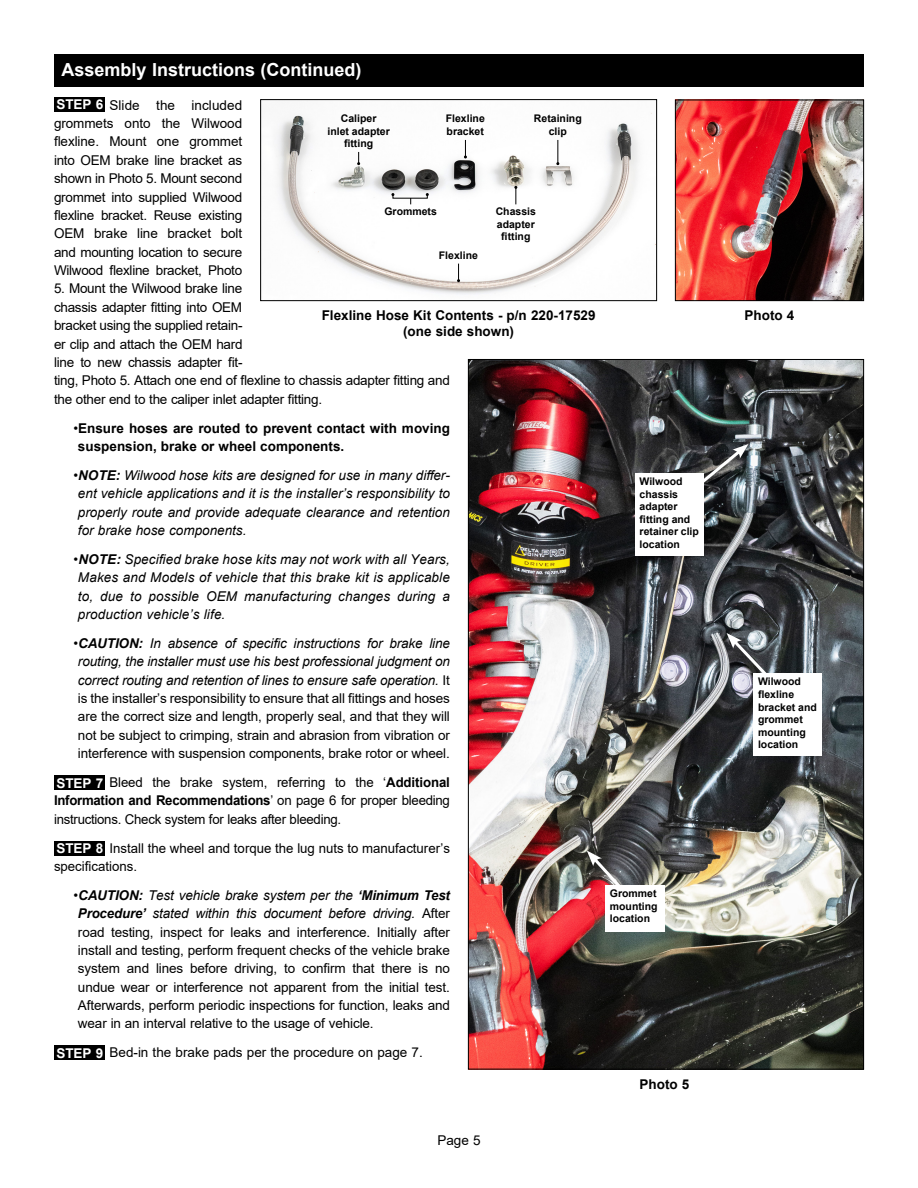
<style>
.page{position:relative;width:918px;height:1188px;background:#fff}
.page>*{position:absolute;margin:0;border:0;box-sizing:border-box;transform-origin:0 0}
.t1{font:700 18px "Arial";color:#fff}
.t2{font:13.5px/18.3px "Arial";letter-spacing:-.01em;color:#000;text-align:justify}
.t3{font:italic 13.5px/18.3px "Arial";letter-spacing:.005em;color:#000;text-align:justify}
.t4{font:700 13.5px/18.3px "Arial";color:#000}
.t5{font:700 13.5px "Arial";color:#fff}
.t6{font:700 10.5px/12.6px "Arial";color:#000}
.s1{font-weight:400}
.s2{font-style:normal}
.s3{font-weight:700}
.s4{font-weight:700;font-style:italic}
.s5{font-style:italic}
</style>
<div class="page">
<div style="left:54px;top:54px;width:810px;height:32px;background:#000"></div>
<img style="left:470px;top:361px;width:392px;height:707px">
<svg style="left:587px;top:851px;width:47px;height:51px"></svg>
<svg style="left:727px;top:633px;width:47px;height:50px"></svg>
<svg style="left:694px;top:444px;width:55px;height:45px"></svg>
<div style="left:754px;top:673px;width:68px;height:83px;background:#fff"></div>
<div style="left:635px;top:473px;width:68px;height:82px;background:#fff"></div>
<div style="left:605px;top:885px;width:60px;height:47px;background:#fff"></div>
<div style="left:54px;top:97px;width:51px;height:15px;background:#000"></div>
<div style="left:54px;top:776px;width:51px;height:14px;background:#000"></div>
<div style="left:54px;top:841px;width:51px;height:15px;background:#000"></div>
<div style="left:54px;top:1046px;width:51px;height:14px;background:#000"></div>
<img style="left:677px;top:102px;width:185px;height:197px">
<div style="left:675px;top:100px;width:189px;height:201px;border:1px solid #000"></div>
<img style="left:276px;top:113px;width:376px;height:182px">
<div style="left:260px;top:99px;width:397px;height:202px;border:1px solid #000"></div>
<svg style="left:357px;top:152px;width:3px;height:13px"></svg>
<svg style="left:464px;top:140px;width:3px;height:18px"></svg>
<svg style="left:457px;top:264px;width:3px;height:18px"></svg>
<svg style="left:556px;top:140px;width:3px;height:25px"></svg>
<svg style="left:514px;top:186px;width:3px;height:18px"></svg>
<h1 class="t1" style="left:62px;top:57px;width:302px">Assembly Instructions (Continued)</h1>
<p class="t5" style="left:56px;top:95px;width:48px">STEP 6</p>
<p class="t2" style="left:54px;top:96px;width:190px;text-indent:55px">Slide the included grommets onto the Wilwood flexline. Mount one grommet into OEM brake line bracket as shown in Photo 5. Mount second grommet into supplied Wilwood flexline bracket. Reuse existing OEM brake line bracket bolt and mounting location to secure Wilwood flexline bracket, Photo</p>
<p class="t2" style="left:54px;top:279px;width:397px;text-align:left">5. Mount the Wilwood brake line<br>chassis adapter fitting into OEM<br>bracket using the supplied retain-<br>er clip and attach the OEM hard<br>line to new chassis adapter fit-<br>ting, Photo 5. Attach one end of flexline to chassis adapter fitting and the other end to the caliper inlet adapter fitting.</p>
<p class="t4" style="left:78px;top:419px;width:374px;text-indent:-4px"><span class="s1">•</span>Ensure hoses are routed to prevent contact with moving suspension, brake or wheel components.</p>
<p class="t3" style="left:78px;top:466px;width:374px;text-indent:-4px"><span class="s2">•</span><span class="s3">NOTE:</span> Wilwood hose kits are designed for use in many differ&shy;ent vehicle applications and it is the installer’s responsibility to properly route and provide adequate clearance and retention for brake hose components.</p>
<p class="t3" style="left:78px;top:550px;width:373px;text-indent:-4px"><span class="s2">•</span><span class="s3">NOTE:</span> Specified brake hose kits may not work with all Years, Makes and Models of vehicle that this brake kit is applicable to, due to possible OEM manufacturing changes during a production vehicle’s life.</p>
<p class="t2" style="left:73px;top:634px;width:378px;text-align:center">•<span class="s4">CAUTION:</span> <span class="s5">In absence of specific instructions for brake line routing, the installer must use his best professional judgment on correct routing and retention of lines to ensure safe operation.</span> It is the installer’s responsibility to ensure that all fittings and hoses are the correct size and length, properly seal, and that they will not be subject to crimping, strain and abrasion from vibration or interference with suspension components, brake rotor or wheel.</p>
<p class="t2" style="left:54px;top:773px;width:397px;text-indent:55px">Bleed the brake system, referring to the ‘<span class="s3">Additional Information and Recommendations</span>’ on page 6 for proper bleeding instructions. Check system for leaks after bleeding.</p>
<p class="t2" style="left:54px;top:839px;width:397px;text-indent:55px">Install the wheel and torque the lug nuts to manufacturer’s specifications.</p>
<p class="t2" style="left:78px;top:886px;width:374px;text-indent:-4px">•<span class="s4">CAUTION:</span> <span class="s5">Test vehicle brake system per the</span> <span class="s4">‘Minimum Test Procedure’</span> <span class="s5">stated within this document before driving.</span> After road testing, inspect for leaks and interference. Initially after install and testing, perform frequent checks of the vehicle brake system and lines before driving, to confirm that there is no undue wear or interference not apparent from the initial test.<br>Afterwards, perform periodic inspections for function, leaks and wear in an interval relative to the usage of vehicle.</p>
<p class="t2" style="left:109px;top:1043px;width:315px">Bed-in the brake pads per the procedure on page 7.</p>
<p class="t6" style="left:327px;top:112px;width:64px;text-align:center">Caliper<br>inlet adapter fitting</p>
<p class="t6" style="left:446px;top:112px;width:41px">Flexline bracket</p>
<p class="t6" style="left:534px;top:112px;width:49px;text-align:center">Retaining clip</p>
<p class="t6" style="left:384px;top:205px;width:54px">Grommets</p>
<p class="t6" style="left:496px;top:205px;width:42px;text-align:center">Chassis adapter fitting</p>
<p class="t6" style="left:439px;top:250px;width:41px">Flexline</p>
<p class="t4" style="left:322px;top:306px;width:275px">Flexline Hose Kit Contents - p/n 220-17529</p>
<p class="t4" style="left:745px;top:306px;width:51px">Photo 4</p>
<p class="t4" style="left:403px;top:322px;width:113px">(one side shown)</p>
<p class="t6" style="left:640px;top:475px;width:61px">Wilwood chassis adapter fitting and retainer clip location</p>
<p class="t6" style="left:758px;top:676px;width:60px">Wilwood flexline bracket and grommet mounting location</p>
<p class="t5" style="left:56px;top:773px;width:48px">STEP 7</p>
<p class="t5" style="left:56px;top:839px;width:48px">STEP 8</p>
<p class="t6" style="left:610px;top:887px;width:49px;text-align:justify">Grommet mounting location</p>
<p class="t5" style="left:56px;top:1043px;width:48px">STEP 9</p>
<p class="t2" style="left:437px;top:1131px;width:45px">Page 5</p>
<p class="t4" style="left:640px;top:1076px;width:51px">Photo 5</p>
</div>
